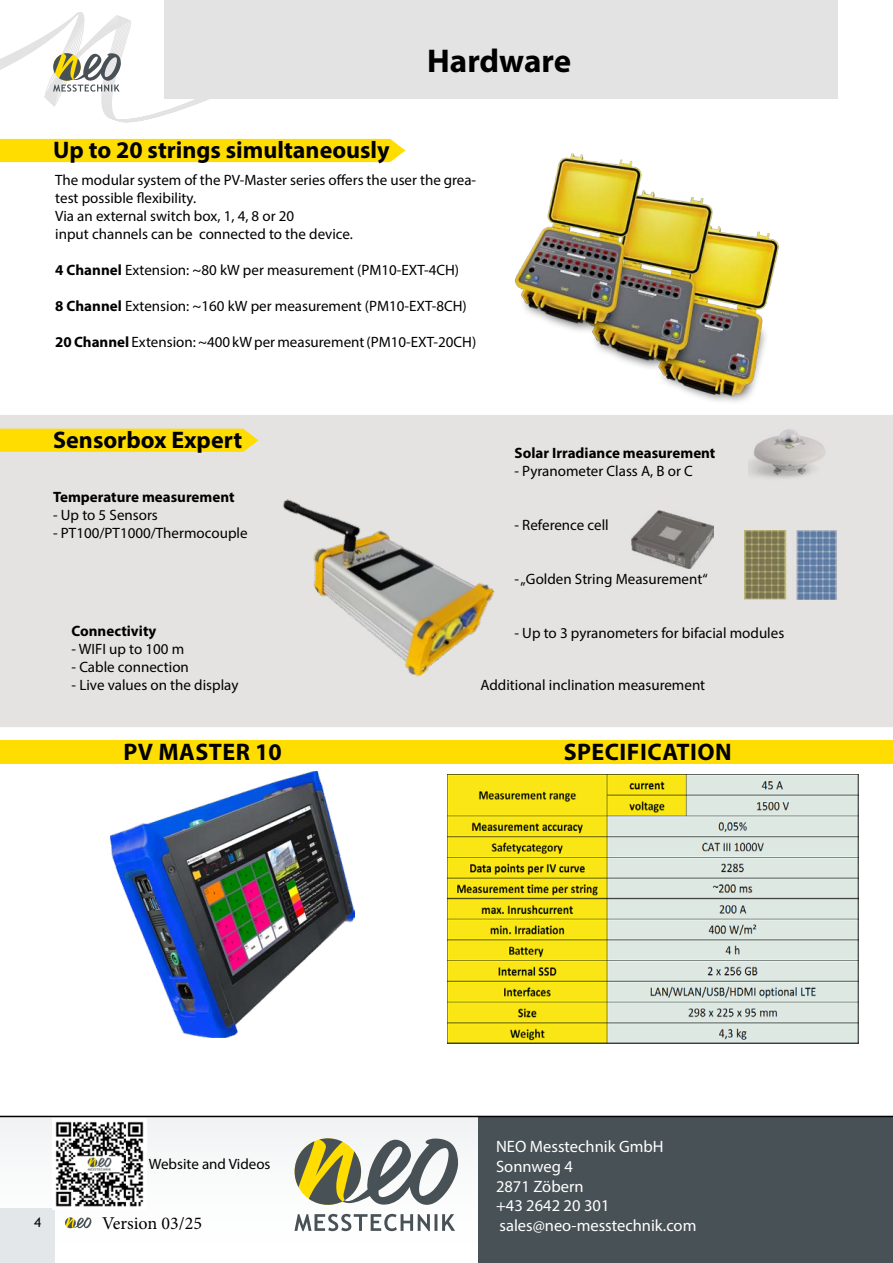
<style>
.page{position:relative;width:893px;height:1263px;background:#fff}
.page>*{position:absolute;margin:0;border:0;box-sizing:border-box;transform-origin:0 0}
.t1{font:700 33px "Myriad Pro";color:#000}
.t2{font:700 24px "Myriad Pro";color:#000}
.t3{font:700 24px "Myriad Pro";letter-spacing:.02em;color:#000}
.t4{font:18px "Minion Pro";color:#000}
.t5{font:16.5px/19.8px "Myriad Pro";color:#fff}
.t6{font:15px/18px "Myriad Pro";color:#000}
.t7{font:700 15px "Myriad Pro";color:#000}
.t8{font:13.5px "Trebuchet MS";color:#000}
.s1{font-weight:700}
</style>
<div class="page">
<svg style="left:0;top:12px;width:209px;height:111px"></svg>
<svg style="left:53px;top:53px;width:68px;height:39px"></svg>
<div style="left:164px;top:0;width:674px;height:99px;background:#e3e3e3"></div>
<div style="left:0;top:1209px;width:54px;height:54px;background:#e3e7e9"></div>
<svg style="left:65px;top:1217px;width:26px;height:11px"></svg>
<div style="left:0;top:415px;width:893px;height:312px;background:#e5e3e2"></div>
<div style="left:478px;top:1116px;width:415px;height:147px;background:#485156"></div>
<svg style="left:295px;top:1138px;width:163px;height:67px"></svg>
<svg style="left:294px;top:1214px;width:161px;height:17px"></svg>
<img style="left:111px;top:771px;width:243px;height:266px">
<hr style="left:0;top:1116px;width:893px;height:1px;background:#000">
<img style="left:515px;top:153px;width:264px;height:249px">
<img style="left:266px;top:432px;width:244px;height:265px">
<div style="left:0;top:139px;width:405px;height:23px;background:#fd0"></div>
<svg style="left:0;top:429px;width:258px;height:23px;background:#fedd07"></svg>
<div style="left:0;top:740px;width:893px;height:23px;background:#fd0"></div>
<img style="left:53px;top:1121px;width:91px;height:89px">
<img style="left:448px;top:774px;width:410px;height:269px">
<h1 class="t1" style="left:427px;top:39px;width:146px">Hardware</h1>
<h2 class="t2" style="left:53px;top:135px;width:338px">Up to 20 strings simultaneously</h2>
<p class="t6" style="left:55px;top:170px;width:422px">The modular system of the PV-Master series offers the user the grea&shy;test possible flexibility.<br>Via an external switch box, 1, 4, 8 or 20<br>input channels can be connected to the device.</p>
<p class="t6" style="left:55px;top:260px;width:405px"><span class="s1">4 Channel</span> Extension: ~80 kW per measurement (PM10-EXT-4CH)</p>
<p class="t6" style="left:55px;top:296px;width:413px"><span class="s1">8 Channel</span> Extension: ~160 kW per measurement (PM10-EXT-8CH)</p>
<p class="t6" style="left:55px;top:332px;width:422px"><span class="s1">20 Channel</span> Extension: ~400 kW per measurement (PM10-EXT-20CH)</p>
<h2 class="t2" style="left:53px;top:424px;width:190px">Sensorbox Expert</h2>
<p class="t7" style="left:53px;top:488px;width:183px">Temperature measurement</p>
<p class="t6" style="left:53px;top:506px;width:106px">- Up to 5 Sensors</p>
<p class="t6" style="left:53px;top:524px;width:196px">- PT100/PT1000/Thermocouple</p>
<p class="t7" style="left:514px;top:444px;width:202px">Solar Irradiance measurement</p>
<p class="t6" style="left:514px;top:462px;width:180px">- Pyranometer Class A, B or C</p>
<p class="t6" style="left:514px;top:516px;width:96px">- Reference cell</p>
<p class="t6" style="left:514px;top:570px;width:195px">- „Golden String Measurement“</p>
<p class="t7" style="left:72px;top:621px;width:86px">Connectivity</p>
<p class="t6" style="left:72px;top:640px;width:114px">- WIFI up to 100 m</p>
<p class="t6" style="left:72px;top:658px;width:119px">- Cable connection</p>
<p class="t6" style="left:72px;top:676px;width:168px">- Live values on the display</p>
<p class="t6" style="left:480px;top:676px;width:226px">Additional inclination measurement</p>
<p class="t6" style="left:514px;top:624px;width:271px">- Up to 3 pyranometers for bifacial modules</p>
<h2 class="t3" style="left:124px;top:736px;width:160px">PV MASTER 10</h2>
<p class="t6" style="left:149px;top:1155px;width:123px">Website and Videos</p>
<p class="t8" style="left:34px;top:1214px;width:9px">4</p>
<p class="t4" style="left:102px;top:1211px;width:101px">Version 03/25</p>
<h2 class="t3" style="left:564px;top:736px;width:170px">SPECIFICATION</h2>
<p class="t5" style="left:496px;top:1136px;width:202px">NEO Messtechnik GmbH<br>Sonnweg 4<br>2871 Zöbern<br>+43 2642 20 301 sales@neo-messtechnik.com</p>
</div>
